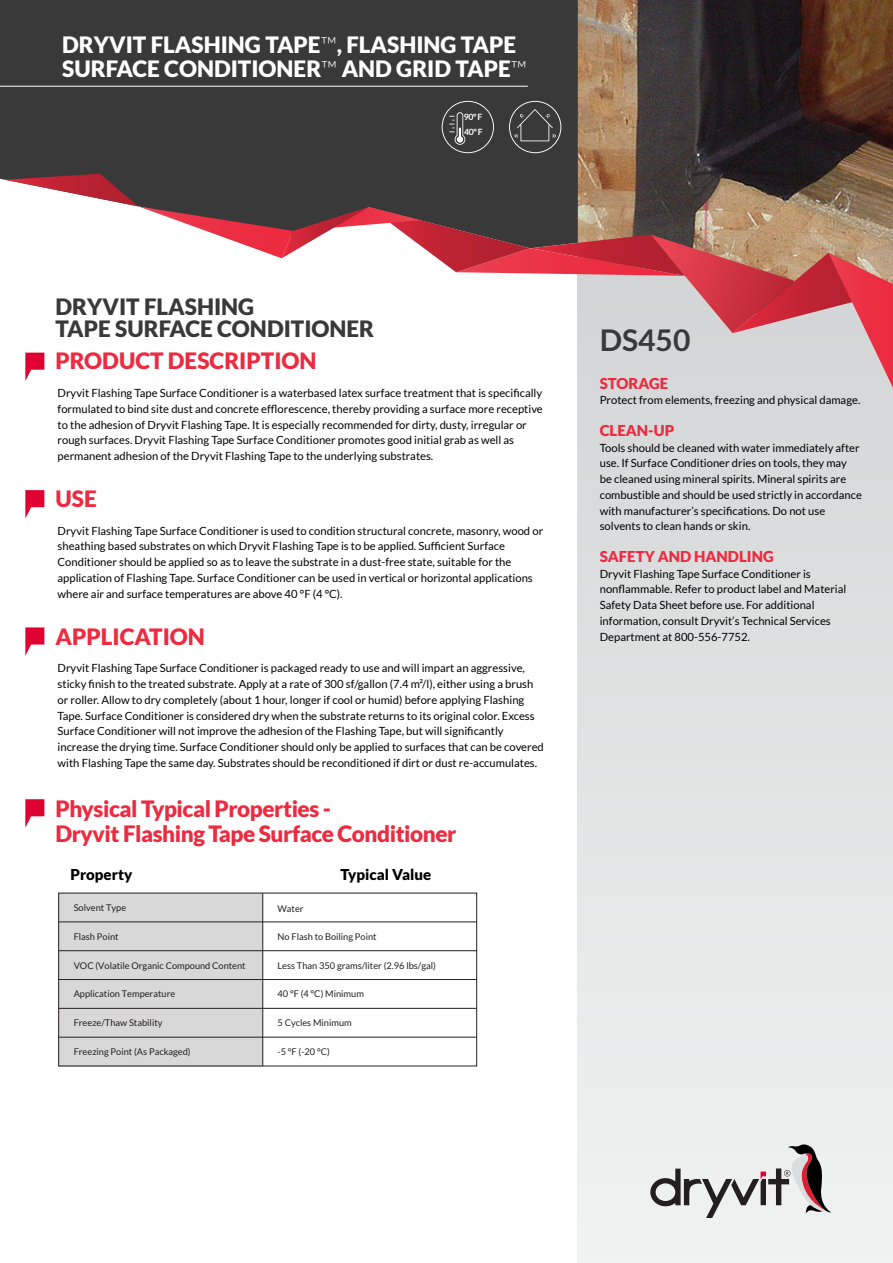
<style>
.page{position:relative;width:893px;height:1263px;background:#fff}
.page>*{position:absolute;margin:0;border:0;box-sizing:border-box;transform-origin:0 0}
.t1{font:700 30px "Lato";color:#393939}
.t2{font:900 22.5px/24.8px "Lato";letter-spacing:-.02em;color:#ec2b40}
.t3{font:900 22.5px/24px "Lato";color:#fff}
.t4{font:900 22.5px/21.8px "Lato";color:#393939}
.t5{font:900 22.5px "Lato";color:#ec2b40}
.t6{font:900 15px "Lato";color:#ec2b40}
.t7{font:900 15px "Lato";color:#000}
.t8{font:11.25px/15.8px "Lato";color:#000}
.t9{font:9.3px "Lato";color:#231f20}
.t10{font:700 8.7px "Lato";letter-spacing:-.04em;color:#fff}
.s1{font-weight:300}
</style>
<div class="page">
<div style="left:578px;top:216px;width:315px;height:1047px;background:linear-gradient(to right,#e3e4e5,#e3e4e5)"></div>
<div style="left:0;top:0;width:578px;height:180px;background:#393939"></div>
<img style="left:578px;top:0;width:315px;height:174px">
<hr style="left:0;top:86px;width:528px;height:1px;background:#fff">
<svg style="left:509px;top:101px;width:52px;height:52px;background:#4c4c4c"></svg>
<svg style="left:442px;top:101px;width:52px;height:52px;background:#4d4d4d"></svg>
<svg style="left:5px;top:174px;width:888px;height:214px"></svg>
<svg style="left:25px;top:490px;width:19px;height:28px"></svg>
<svg style="left:25px;top:627px;width:19px;height:29px"></svg>
<svg style="left:650px;top:1144px;width:181px;height:74px"></svg>
<svg style="left:25px;top:799px;width:19px;height:28px"></svg>
<div style="left:59px;top:893px;width:204px;height:173px;background:#d8d8d8"></div>
<hr style="left:59px;top:1037px;width:418px;height:1px;background:#231f20">
<hr style="left:59px;top:1008px;width:418px;height:1px;background:#231f20">
<hr style="left:59px;top:979px;width:418px;height:1px;background:#231f20">
<hr style="left:59px;top:950px;width:418px;height:1px;background:#231f20">
<hr style="left:59px;top:921px;width:418px;height:1px;background:#231f20">
<hr style="left:262px;top:893px;width:1px;height:173px;background:#231f20">
<h2 class="t3" style="left:62px;top:33px;width:466px">DRYVIT FLASHING TAPE<span class="s1">™</span>, FLASHING TAPE<br>SURFACE CONDITIONER<span class="s1">™</span> AND GRID TAPE<span class="s1">™</span></h2>
<p class="t10" style="left:464px;top:112px;width:20px">90º F</p>
<h2 class="t4" style="left:56px;top:295px;width:320px">DRYVIT FLASHING<br>TAPE SURFACE CONDITIONER</h2>
<h2 class="t5" style="left:56px;top:348px;width:262px">PRODUCT DESCRIPTION</h2>
<p class="t10" style="left:464px;top:127px;width:20px">40º F</p>
<h1 class="t1" style="left:600px;top:322px;width:92px">DS450</h1>
<h3 class="t6" style="left:600px;top:374px;width:70px">STORAGE</h3>
<p class="t8" style="left:600px;top:392px;width:262px">Protect from elements, freezing and physical damage.</p>
<h3 class="t6" style="left:600px;top:421px;width:76px">CLEAN-UP</h3>
<p class="t8" style="left:600px;top:439px;width:264px">Tools should be cleaned with water immediately after use. If Surface Conditioner dries on tools, they may<br>be cleaned using mineral spirits. Mineral spirits are combustible and should be used strictly in accordance with manufacturer’s specifications. Do not use solvents to clean hands or skin.</p>
<h3 class="t6" style="left:600px;top:547px;width:175px">SAFETY AND HANDLING</h3>
<p class="t8" style="left:600px;top:565px;width:248px">Dryvit Flashing Tape Surface Conditioner is nonflammable. Refer to product label and Material Safety Data Sheet before use. For additional information, consult Dryvit’s Technical Services</p>
<p class="t8" style="left:58px;top:385px;width:487px">Dryvit Flashing Tape Surface Conditioner is a waterbased latex surface treatment that is specifically formulated to bind site dust and concrete efflorescence, thereby providing a surface more receptive to the adhesion of Dryvit Flashing Tape. It is especially recommended for dirty, dusty, irregular or rough surfaces. Dryvit Flashing Tape Surface Conditioner promotes good initial grab as well as permanent adhesion of the Dryvit Flashing Tape to the underlying substrates.</p>
<h2 class="t2" style="left:56px;top:486px;width:43px">USE</h2>
<p class="t8" style="left:58px;top:523px;width:487px">Dryvit Flashing Tape Surface Conditioner is used to condition structural concrete, masonry, wood or sheathing based substrates on which Dryvit Flashing Tape is to be applied. Sufficient Surface Conditioner should be applied so as to leave the substrate in a dust-free state, suitable for the application of Flashing Tape. Surface Conditioner can be used in vertical or horizontal applications where air and surface temperatures are above 40 °F (4 °C).</p>
<h2 class="t5" style="left:56px;top:624px;width:151px">APPLICATION</h2>
<p class="t8" style="left:600px;top:628px;width:152px">Department at 800-556-7752.</p>
<p class="t8" style="left:58px;top:660px;width:488px">Dryvit Flashing Tape Surface Conditioner is packaged ready to use and will impart an aggressive, sticky finish to the treated substrate. Apply at a rate of 300 sf/gallon (7.4 m²/l), either using a brush or roller. Allow to dry completely (about 1 hour, longer if cool or humid) before applying Flashing Tape. Surface Conditioner is considered dry when the substrate returns to its original color. Excess Surface Conditioner will not improve the adhesion of the Flashing Tape, but will significantly increase the drying time. Surface Conditioner should only be applied to surfaces that can be covered with Flashing Tape the same day. Substrates should be reconditioned if dirt or dust re-accumulates.</p>
<h2 class="t2" style="left:56px;top:796px;width:402px">Physical Typical Properties -<br>Dryvit Flashing Tape Surface Conditioner</h2>
<h3 class="t7" style="left:71px;top:866px;width:63px">Property</h3>
<h3 class="t7" style="left:341px;top:866px;width:92px">Typical Value</h3>
<p class="t9" style="left:74px;top:903px;width:54px">Solvent Type</p>
<p class="t9" style="left:74px;top:931px;width:46px">Flash Point</p>
<p class="t9" style="left:74px;top:960px;width:174px">VOC (Volatile Organic Compound Content</p>
<p class="t9" style="left:74px;top:989px;width:103px">Application Temperature</p>
<p class="t9" style="left:74px;top:1017px;width:90px">Freeze/Thaw Stability</p>
<p class="t9" style="left:74px;top:1046px;width:119px">Freezing Point (As Packaged)</p>
<p class="t9" style="left:278px;top:903px;width:28px">Water</p>
<p class="t9" style="left:278px;top:932px;width:101px">No Flash to Boiling Point</p>
<p class="t9" style="left:278px;top:960px;width:160px">Less Than 350 grams/liter (2.96 lbs/gal)</p>
<p class="t9" style="left:278px;top:989px;width:88px">40 °F (4 °C) Minimum</p>
<p class="t9" style="left:278px;top:1017px;width:76px">5 Cycles Minimum</p>
<p class="t9" style="left:278px;top:1046px;width:54px">-5 °F (-20 °C)</p>
</div>
